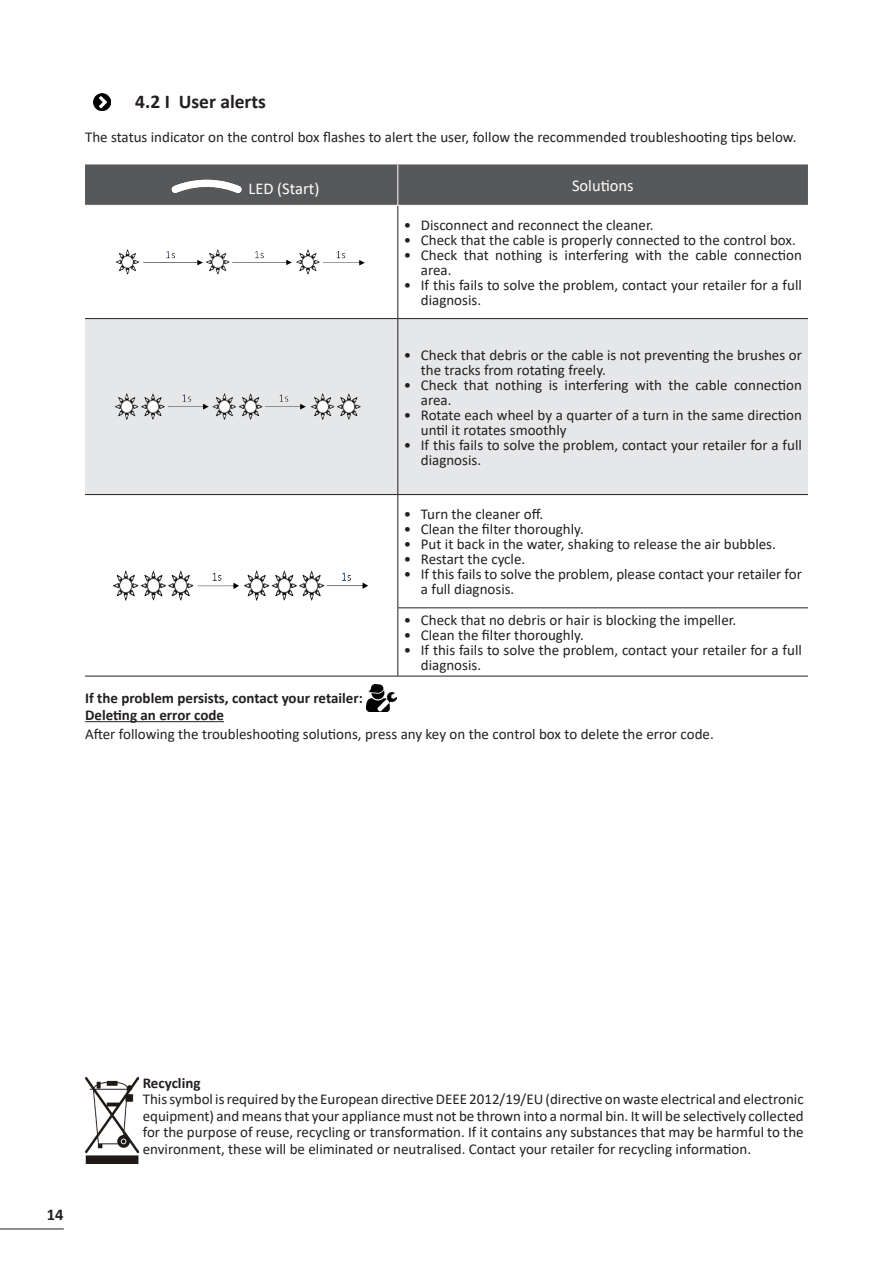
<style>
.page{position:relative;width:893px;height:1263px;background:#fff}
.page>*{position:absolute;margin:0;border:0;box-sizing:border-box;transform-origin:0 0}
.Titre_2{font:700 19.5px "Calibri";color:#231f20}
.Titres_tableaux{font:16.5px "Calibri";color:#fff}
.t1{font:700 16.5px "Calibri";color:#231f20}
.Texte_Normal{font:15px/15px "Calibri";color:#231f20}
.Texte_normal___puce{font:15px "Calibri";color:#231f20}
.Texte_Normal-2{font:700 15px "Calibri";color:#231f20}
.Texte_normal___puce-2{font:700 15px "Calibri";color:#231f20}
</style>
<div class="page">
<hr style="left:0;top:1228px;width:64px;height:1px;background:#231f20">
<hr style="left:85px;top:721px;width:139px;height:1px;background:#231f20">
<img style="left:94px;top:94px;width:17px;height:17px">
<div style="left:85px;top:164px;width:723px;height:41px;background:#57585a"></div>
<div style="left:85px;top:319px;width:723px;height:175px;background:#e6e7e9"></div>
<hr style="left:85px;top:676px;width:313px;height:1px;background:#231f20">
<hr style="left:397px;top:206px;width:1px;height:112px;background:#231f20">
<hr style="left:85px;top:318px;width:313px;height:1px;background:#231f20">
<hr style="left:398px;top:318px;width:410px;height:1px;background:#231f20">
<hr style="left:397px;top:319px;width:1px;height:175px;background:#231f20">
<hr style="left:85px;top:494px;width:313px;height:1px;background:#231f20">
<hr style="left:398px;top:494px;width:410px;height:1px;background:#231f20">
<hr style="left:397px;top:495px;width:1px;height:112px;background:#231f20">
<hr style="left:397px;top:607px;width:411px;height:1px;background:#231f20">
<hr style="left:397px;top:608px;width:1px;height:68px;background:#231f20">
<hr style="left:397px;top:164px;width:1px;height:41px;background:#fff">
<hr style="left:398px;top:676px;width:410px;height:1px;background:#231f20">
<img style="left:168px;top:177px;width:77px;height:20px">
<img style="left:115px;top:249px;width:250px;height:26px">
<img style="left:112px;top:394px;width:258px;height:25px">
<img style="left:114px;top:570px;width:255px;height:31px">
<img style="left:366px;top:684px;width:31px;height:28px">
<img style="left:85px;top:1078px;width:53px;height:85px">
<p class="Titre_2" style="left:135px;top:88px;width:132px">4.2 I User alerts</p>
<p class="Texte_Normal" style="left:85px;top:129px;width:713px">The status indicator on the control box flashes to alert the user, follow the recommended troubleshooting tips below.</p>
<p class="Titres_tableaux" style="left:248px;top:177px;width:72px">LED (Start)</p>
<p class="Titres_tableaux" style="left:572px;top:174px;width:63px">Solutions</p>
<p class="Texte_Normal" style="left:404px;top:217px;width:251px">• Disconnect and reconnect the cleaner.</p>
<p class="Texte_Normal" style="left:404px;top:232px;width:393px">• Check that the cable is properly connected to the control box.</p>
<p class="Texte_Normal" style="left:421px;top:247px;width:383px;text-indent:-17px">• Check that nothing is interfering with the cable connection area.</p>
<p class="Texte_Normal" style="left:421px;top:277px;width:383px;text-indent:-17px">• If this fails to solve the problem, contact your retailer for a full diagnosis.</p>
<p class="Texte_Normal" style="left:421px;top:347px;width:383px;text-indent:-17px">• Check that debris or the cable is not preventing the brushes or the tracks from rotating freely.</p>
<p class="Texte_Normal" style="left:421px;top:377px;width:383px;text-indent:-17px">• Check that nothing is interfering with the cable connection area.</p>
<p class="Texte_Normal" style="left:421px;top:407px;width:383px;text-indent:-17px">• Rotate each wheel by a quarter of a turn in the same direction until it rotates smoothly</p>
<p class="Texte_Normal" style="left:421px;top:437px;width:383px;text-indent:-17px">• If this fails to solve the problem, contact your retailer for a full diagnosis.</p>
<p class="Texte_Normal" style="left:404px;top:506px;width:141px">• Turn the cleaner off.</p>
<p class="Texte_Normal" style="left:404px;top:521px;width:182px">• Clean the filter thoroughly.</p>
<p class="Texte_Normal" style="left:404px;top:536px;width:374px">• Put it back in the water, shaking to release the air bubbles.</p>
<p class="Texte_Normal" style="left:404px;top:551px;width:123px">• Restart the cycle.</p>
<p class="Texte_Normal" style="left:421px;top:566px;width:383px;text-indent:-17px">• If this fails to solve the problem, please contact your retailer for a full diagnosis.</p>
<p class="Texte_Normal" style="left:404px;top:612px;width:334px">• Check that no debris or hair is blocking the impeller.</p>
<p class="Texte_Normal" style="left:404px;top:627px;width:182px">• Clean the filter thoroughly.</p>
<p class="Texte_Normal" style="left:421px;top:642px;width:383px;text-indent:-17px">• If this fails to solve the problem, contact your retailer for a full diagnosis.</p>
<p class="Texte_Normal-2" style="left:85px;top:688px;width:279px">If the problem persists, contact your retailer:</p>
<p class="Texte_normal___puce-2" style="left:85px;top:704px;width:141px">Deleting an error code</p>
<p class="Texte_normal___puce" style="left:85px;top:724px;width:630px">After following the troubleshooting solutions, press any key on the control box to delete the error code.</p>
<p class="t1" style="left:47px;top:1203px;width:18px">14</p>
<p class="Texte_Normal-2" style="left:143px;top:1072px;width:59px">Recycling</p>
<p class="Texte_Normal" style="left:143px;top:1091px;width:662px;line-height:16.5px;text-align:justify">This symbol is required by the European directive DEEE 2012/19/EU (directive on waste electrical and electronic equipment) and means that your appliance must not be thrown into a normal bin. It will be selectively collected for the purpose of reuse, recycling or transformation. If it contains any substances that may be harmful to the environment, these will be eliminated or neutralised. Contact your retailer for recycling information.</p>
</div>
